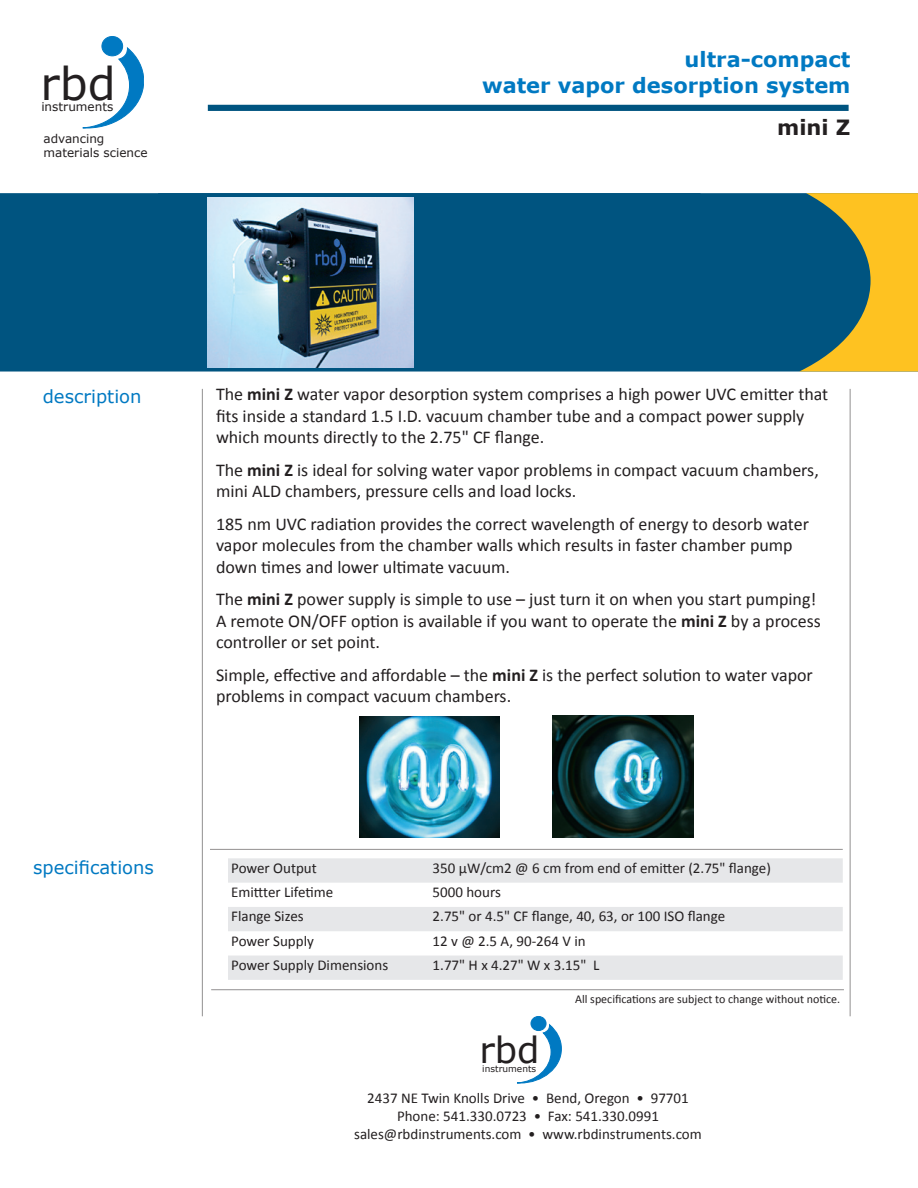
<style>
.page{position:relative;width:918px;height:1188px;background:#fff}
.page>*{position:absolute;margin:0;border:0;box-sizing:border-box;transform-origin:0 0}
.t1{font:45px "Verdana";color:#231f20}
.t2{font:36px "Verdana";color:#231f20}
.t3{font:700 21px/25.2px "Verdana";color:#0079c2;text-align:right}
.t4{font:700 21px "Verdana";color:#231f20}
.t5{font:18px/21.6px "Calibri";color:#231f20}
.t6{font:18px "Verdana";color:#0079c2}
.t7{font:15px/18px "Calibri";color:#231f20;text-align:center}
.t8{font:12px "Calibri";color:#231f20}
.t9{font:12px/14.4px "Verdana";color:#231f20}
.t10{font:9px "Verdana";color:#231f20}
.s1{font-weight:700}
</style>
<div class="page">
<div style="left:0;top:193px;width:799px;height:179px;background:#005480"></div>
<hr style="left:202px;top:389px;width:1px;height:627px;background:#231f20">
<hr style="left:850px;top:389px;width:1px;height:627px;background:#231f20">
<hr style="left:210px;top:849px;width:633px;height:1px;background:#231f20">
<svg style="left:799px;top:193px;width:119px;height:179px;background:#91924a"></svg>
<svg style="left:208px;top:105px;width:641px;height:6px;background:#025581"></svg>
<div style="left:158px;top:193px;width:543px;height:3px;border:2px solid #005480"></div>
<svg style="left:228px;top:858px;width:615px;height:122px;fill:#e6e7e9"></svg>
<hr style="left:211px;top:989px;width:633px;height:1px;background:#231f20">
<div style="left:102px;top:36px;width:21px;height:20px;background:#0079c2;border-radius:50%"></div>
<div style="left:102px;top:36px;width:21px;height:20px;border:1px solid #0079c2;border-radius:50%"></div>
<svg style="left:82px;top:48px;width:62px;height:80px"></svg>
<div style="left:531px;top:1016px;width:15px;height:15px;background:#0079c2;border-radius:50%"></div>
<div style="left:531px;top:1016px;width:15px;height:15px;border:1px solid #0079c2;border-radius:50%"></div>
<svg style="left:517px;top:1025px;width:44px;height:58px"></svg>
<img style="left:359px;top:717px;width:140px;height:120px">
<img style="left:553px;top:716px;width:141px;height:122px">
<img style="left:208px;top:198px;width:205px;height:169px">
<h1 class="t1" style="left:40px;top:55px;width:77px">rbd</h1>
<p class="t9" style="left:41px;top:100px;width:73px">instruments</p>
<p class="t9" style="left:44px;top:131px;width:106px">advancing materials science</p>
<p class="t3" style="left:482px;top:47px;width:370px">ultra-compact<br>water vapor desorption system</p>
<p class="t4" style="left:777px;top:114px;width:75px">mini Z</p>
<p class="t6" style="left:43px;top:385px;width:100px">description</p>
<p class="t5" style="left:216px;top:382px;width:614px">The <span class="s1">mini Z</span> water vapor desorption system comprises a high power UVC emitter that fits inside a standard 1.5 I.D. vacuum chamber tube and a compact power supply which mounts directly to the 2.75" CF flange.</p>
<p class="t5" style="left:216px;top:458px;width:604px">The <span class="s1">mini Z</span> is ideal for solving water vapor problems in compact vacuum chambers, mini ALD chambers, pressure cells and load locks.</p>
<p class="t5" style="left:216px;top:512px;width:595px">185 nm UVC radiation provides the correct wavelength of energy to desorb water vapor molecules from the chamber walls which results in faster chamber pump down times and lower ultimate vacuum.</p>
<p class="t5" style="left:216px;top:588px;width:606px">The <span class="s1">mini Z</span> power supply is simple to use – just turn it on when you start pumping!<br>A remote ON/OFF option is available if you want to operate the <span class="s1">mini Z</span> by a process controller or set point.</p>
<p class="t5" style="left:216px;top:663px;width:598px">Simple, effective and affordable – the <span class="s1">mini Z</span> is the perfect solution to water vapor problems in compact vacuum chambers.</p>
<p class="t6" style="left:33px;top:856px;width:122px">specifications</p>
<p class="t7" style="left:231px;top:858px;width:87px">Power Output</p>
<p class="t7" style="left:433px;top:858px;width:340px">350 µW/cm2 @ 6 cm from end of emitter (2.75" flange)</p>
<p class="t7" style="left:231px;top:882px;width:104px">Emittter Lifetime</p>
<p class="t7" style="left:433px;top:882px;width:70px">5000 hours</p>
<p class="t7" style="left:231px;top:907px;width:74px">Flange Sizes</p>
<p class="t7" style="left:433px;top:907px;width:294px">2.75" or 4.5" CF flange, 40, 63, or 100 ISO flange</p>
<p class="t7" style="left:231px;top:931px;width:84px">Power Supply</p>
<p class="t7" style="left:433px;top:931px;width:155px">12 v @ 2.5 A, 90-264 V in</p>
<p class="t7" style="left:231px;top:955px;width:159px">Power Supply Dimensions</p>
<p class="t7" style="left:433px;top:955px;width:168px">1.77" H x 4.27" W x 3.15" L</p>
<p class="t8" style="left:575px;top:992px;width:267px">All specifications are subject to change without notice.</p>
<h2 class="t2" style="left:479px;top:1027px;width:62px">rbd</h2>
<p class="t10" style="left:482px;top:1063px;width:55px">instruments</p>
<p class="t7" style="left:354px;top:1088px;width:349px">2437 NE Twin Knolls Drive • Bend, Oregon • 97701<br>Phone: 541.330.0723 • Fax: 541.330.0991 sales@rbdinstruments.com • www.rbdinstruments.com</p>
</div>
